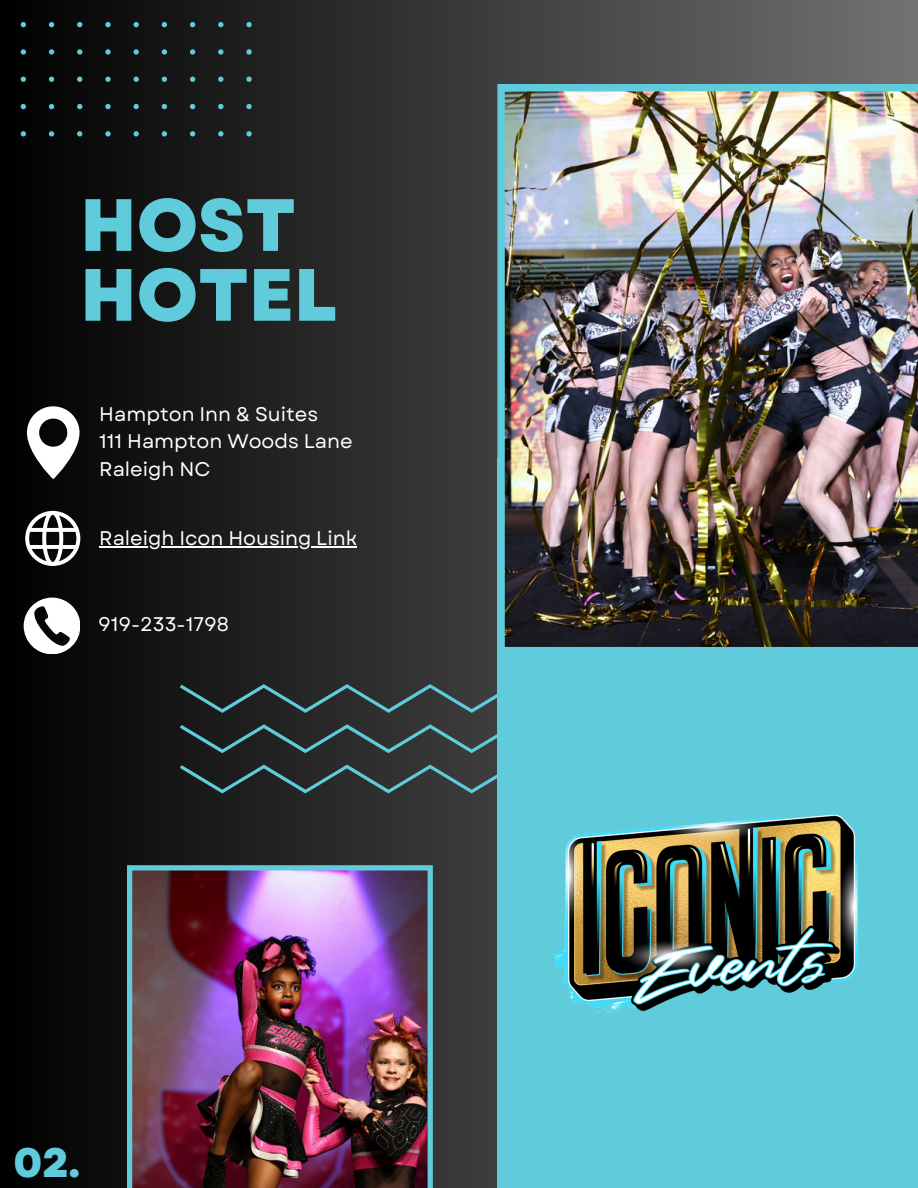
<style>
.page{position:relative;width:918px;height:1188px;background:#fff}
.page>*{position:absolute;margin:0;border:0;box-sizing:border-box;transform-origin:0 0}
.t1{font:800 73.8px/69.9px "Garet";color:#5fcbdb}
.t2{font:800 41.1px "Garet";color:#5fcbdb}
.t3{font:19.8px "Garet";color:#fff}
</style>
<div class="page">
<div style="left:0;top:0;width:918px;height:1188px;background:linear-gradient(to right,#000,#727272)"></div>
<div style="left:497px;top:458px;width:421px;height:730px;background:#5fcbdb"></div>
<img style="left:497px;top:84px;width:421px;height:563px">
<img style="left:127px;top:865px;width:306px;height:323px">
<svg style="left:0;top:0;width:252px;height:137px;background:#111414"></svg>
<img style="left:554px;top:814px;width:304px;height:201px">
<svg style="left:180px;top:684px;width:317px;height:109px;background:#2f3a3c"></svg>
<svg style="left:27px;top:406px;width:53px;height:73px"></svg>
<svg style="left:25px;top:511px;width:55px;height:55px"></svg>
<svg style="left:24px;top:598px;width:56px;height:56px"></svg>
<hr style="left:99px;top:546px;width:258px;height:1px;background:#fff">
<p class="t1" style="left:80px;top:190px;width:258px">HOST<br>HOTEL</p>
<p class="t3" style="left:99px;top:400px;width:220px">Hampton Inn &amp; Suites</p>
<p class="t3" style="left:99px;top:427px;width:255px">111 Hampton Woods Lane</p>
<p class="t3" style="left:99px;top:455px;width:113px">Raleigh NC</p>
<p class="t3" style="left:99px;top:524px;width:259px">Raleigh Icon Housing Link</p>
<p class="t3" style="left:98px;top:610px;width:132px">919-233-1798</p>
<p class="t2" style="left:14px;top:1133px;width:68px">02.</p>
</div>
